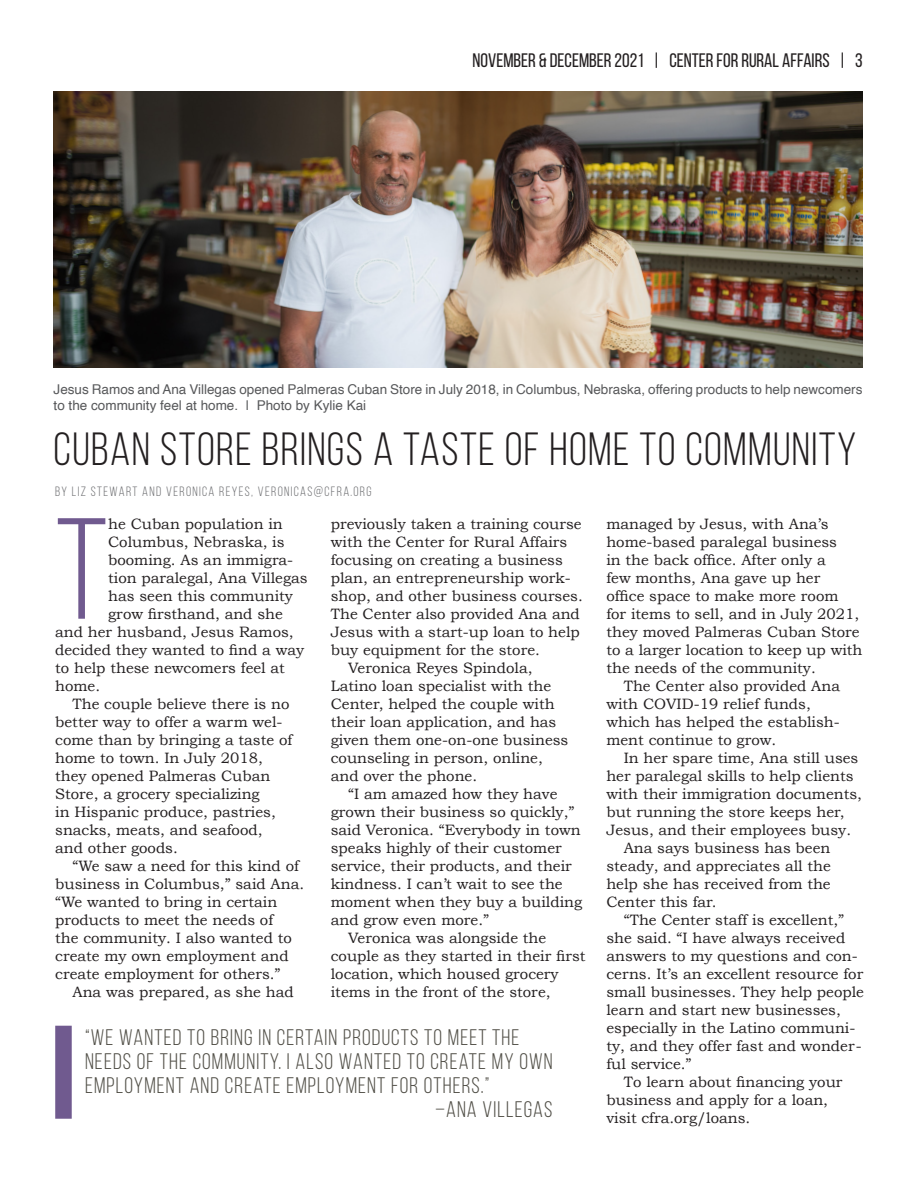
<style>
.page{position:relative;width:918px;height:1188px;background:#fff}
.page>*{position:absolute;margin:0;border:0;box-sizing:border-box;transform-origin:0 0}
.t1{font:143.55px "Bebas Neue";color:#705a8f}
.t2{font:46.5px "Bebas Neue";letter-spacing:.03em;color:#231f20}
.t3{font:22.5px "Bebas Neue";letter-spacing:.05em;color:#4f4d45}
.t4{font:19.5px "Bebas Neue";color:#231f20}
.t5{font:15px/18px "Bookman Old Style";color:#231f20}
.t6{font:13.5px/16.2px "Helvetica";color:#57585a}
.t7{font:13.5px "Bebas Neue";letter-spacing:.1em;color:#6c6d70}
</style>
<div class="page">
<div style="left:55px;top:1026px;width:17px;height:93px;background:#705a8f"></div>
<img style="left:54px;top:91px;width:809px;height:277px">
<h3 class="t4" style="left:473px;top:50px;width:391px">NOVEMBER &amp; DECEMBER 2021 | CENTER FOR RURAL AFFAIRS | 3</h3>
<p class="t6" style="left:54px;top:381px;width:810px">Jesus Ramos and Ana Villegas opened Palmeras Cuban Store in July 2018, in Columbus, Nebraska, offering products to help newcomers to the community feel at home. | Photo by Kylie Kai</p>
<h2 class="t2" style="left:54px;top:425px;width:804px">CUBAN STORE BRINGS A TASTE OF HOME TO COMMUNITY</h2>
<p class="t7" style="left:55px;top:484px;width:318px">BY LIZ STEWART AND VERONICA REYES, VERONICAS@CFRA.ORG</p>
<h1 class="t1" style="left:55px;top:492px;width:54px">T</h1>
<p class="t5" style="left:108px;top:515px;width:176px">he Cuban population in</p>
<p class="t5" style="left:331px;top:515px;width:252px">previously taken a training course</p>
<p class="t5" style="left:331px;top:533px;width:238px">with the Center for Rural Affairs</p>
<p class="t5" style="left:331px;top:551px;width:234px">focusing on creating a business</p>
<p class="t5" style="left:331px;top:569px;width:241px">plan, an entrepreneurship work-</p>
<p class="t5" style="left:331px;top:587px;width:254px">shop, and other business courses.</p>
<p class="t5" style="left:331px;top:605px;width:251px">The Center also provided Ana and</p>
<p class="t5" style="left:331px;top:623px;width:251px">Jesus with a start-up loan to help</p>
<p class="t5" style="left:331px;top:641px;width:211px">buy equipment for the store.</p>
<p class="t5" style="left:348px;top:659px;width:186px">Veronica Reyes Spindola,</p>
<p class="t5" style="left:331px;top:677px;width:222px">Latino loan specialist with the</p>
<p class="t5" style="left:331px;top:695px;width:225px">Center, helped the couple with</p>
<p class="t5" style="left:331px;top:713px;width:227px">their loan application, and has</p>
<p class="t5" style="left:331px;top:731px;width:239px">given them one-on-one business</p>
<p class="t5" style="left:331px;top:749px;width:214px">counseling in person, online,</p>
<p class="t5" style="left:331px;top:767px;width:148px">and over the phone.</p>
<p class="t5" style="left:348px;top:785px;width:211px">“I am amazed how they have</p>
<p class="t5" style="left:331px;top:803px;width:245px">grown their business so quickly,”</p>
<p class="t5" style="left:331px;top:821px;width:251px">said Veronica. “Everybody in town</p>
<p class="t5" style="left:331px;top:839px;width:233px">speaks highly of their customer</p>
<p class="t5" style="left:331px;top:857px;width:243px">service, their products, and their</p>
<p class="t5" style="left:331px;top:875px;width:233px">kindness. I can’t wait to see the</p>
<p class="t5" style="left:331px;top:893px;width:253px">moment when they buy a building</p>
<p class="t5" style="left:331px;top:911px;width:160px">and grow even more.”</p>
<p class="t5" style="left:348px;top:929px;width:200px">Veronica was alongside the</p>
<p class="t5" style="left:331px;top:947px;width:256px">couple as they started in their first</p>
<p class="t5" style="left:331px;top:965px;width:229px">location, which housed grocery</p>
<p class="t5" style="left:331px;top:983px;width:221px">items in the front of the store,</p>
<p class="t5" style="left:108px;top:533px;width:178px">Columbus, Nebraska, is</p>
<p class="t5" style="left:108px;top:551px;width:187px">booming. As an immigra-</p>
<p class="t5" style="left:108px;top:569px;width:201px">tion paralegal, Ana Villegas</p>
<p class="t5" style="left:108px;top:587px;width:186px">has seen this community</p>
<p class="t5" style="left:108px;top:605px;width:176px">grow firsthand, and she</p>
<p class="t5" style="left:55px;top:623px;width:240px">and her husband, Jesus Ramos,</p>
<p class="t5" style="left:55px;top:641px;width:250px">decided they wanted to find a way</p>
<p class="t5" style="left:55px;top:659px;width:231px">to help these newcomers feel at</p>
<p class="t5" style="left:55px;top:677px;width:47px">home.</p>
<p class="t5" style="left:73px;top:695px;width:218px">The couple believe there is no</p>
<p class="t5" style="left:55px;top:713px;width:229px">better way to offer a warm wel-</p>
<p class="t5" style="left:55px;top:731px;width:238px">come than by bringing a taste of</p>
<p class="t5" style="left:55px;top:749px;width:209px">home to town. In July 2018,</p>
<p class="t5" style="left:55px;top:767px;width:217px">they opened Palmeras Cuban</p>
<p class="t5" style="left:55px;top:785px;width:206px">Store, a grocery specializing</p>
<p class="t5" style="left:55px;top:803px;width:222px">in Hispanic produce, pastries,</p>
<p class="t5" style="left:55px;top:821px;width:209px">snacks, meats, and seafood,</p>
<p class="t5" style="left:55px;top:839px;width:124px">and other goods.</p>
<p class="t5" style="left:73px;top:857px;width:228px">“We saw a need for this kind of</p>
<p class="t5" style="left:55px;top:875px;width:250px">business in Columbus,” said Ana.</p>
<p class="t5" style="left:55px;top:893px;width:224px">“We wanted to bring in certain</p>
<p class="t5" style="left:55px;top:911px;width:219px">products to meet the needs of</p>
<p class="t5" style="left:55px;top:929px;width:238px">the community. I also wanted to</p>
<p class="t5" style="left:55px;top:947px;width:235px">create my own employment and</p>
<p class="t5" style="left:55px;top:965px;width:227px">create employment for others.”</p>
<p class="t5" style="left:73px;top:983px;width:223px">Ana was prepared, as she had</p>
<h3 class="t3" style="left:85px;top:1026px;width:436px">“WE WANTED TO BRING IN CERTAIN PRODUCTS TO MEET THE</h3>
<h3 class="t3" style="left:85px;top:1050px;width:469px">NEEDS OF THE COMMUNITY. I ALSO WANTED TO CREATE MY OWN</h3>
<h3 class="t3" style="left:85px;top:1074px;width:406px">EMPLOYMENT AND CREATE EMPLOYMENT FOR OTHERS.”</h3>
<h3 class="t3" style="left:436px;top:1098px;width:118px">–ANA VILLEGAS</h3>
<p class="t5" style="left:606px;top:515px;width:258px">managed by Jesus, with Ana’s home-based paralegal business<br>in the back office. After only a<br>few months, Ana gave up her<br>office space to make more room<br>for items to sell, and in July 2021, they moved Palmeras Cuban Store to a larger location to keep up with the needs of the community.</p>
<p class="t5" style="left:606px;top:677px;width:235px;text-indent:17px">The Center also provided Ana with COVID-19 relief funds, which has helped the establish&shy;ment continue to grow.</p>
<p class="t5" style="left:624px;top:749px;width:236px">In her spare time, Ana still uses</p>
<p class="t5" style="left:606px;top:767px;width:249px">her paralegal skills to help clients</p>
<p class="t5" style="left:606px;top:785px;width:257px">with their immigration documents,</p>
<p class="t5" style="left:606px;top:803px;width:240px">but running the store keeps her,</p>
<p class="t5" style="left:606px;top:821px;width:246px">Jesus, and their employees busy.</p>
<p class="t5" style="left:624px;top:839px;width:208px">Ana says business has been</p>
<p class="t5" style="left:606px;top:857px;width:226px">steady, and appreciates all the</p>
<p class="t5" style="left:606px;top:875px;width:226px">help she has received from the</p>
<p class="t5" style="left:606px;top:893px;width:112px">Center this far.</p>
<p class="t5" style="left:624px;top:911px;width:222px">“The Center staff is excellent,”</p>
<p class="t5" style="left:606px;top:929px;width:240px">she said. “I have always received</p>
<p class="t5" style="left:606px;top:947px;width:253px">answers to my questions and con-</p>
<p class="t5" style="left:606px;top:965px;width:258px">cerns. It’s an excellent resource for</p>
<p class="t5" style="left:606px;top:983px;width:259px">small businesses. They help people</p>
<p class="t5" style="left:606px;top:1001px;width:236px">learn and start new businesses,</p>
<p class="t5" style="left:606px;top:1019px;width:250px">especially in the Latino communi-</p>
<p class="t5" style="left:606px;top:1037px;width:257px">ty, and they offer fast and wonder-</p>
<p class="t5" style="left:606px;top:1055px;width:87px">ful service.”</p>
<p class="t5" style="left:624px;top:1073px;width:220px">To learn about financing your</p>
<p class="t5" style="left:606px;top:1091px;width:223px">business and apply for a loan,</p>
<p class="t5" style="left:606px;top:1109px;width:145px">visit cfra.org/loans.</p>
</div>
